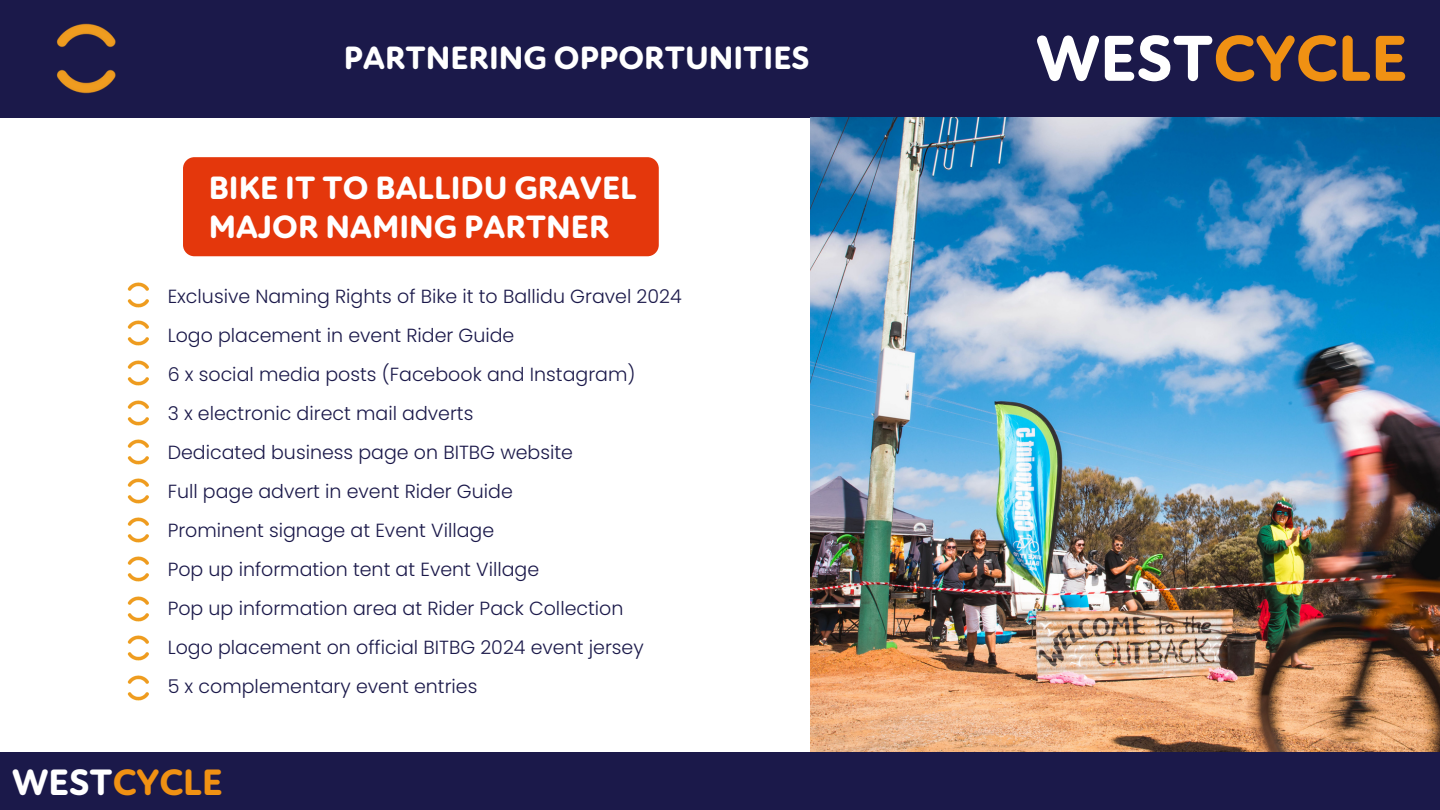
<style>
.page{position:relative;width:1440px;height:810px;background:#fff}
.page>*{position:absolute;margin:0;border:0;box-sizing:border-box;transform-origin:0 0}
.t1{font:800 66.1px "Atten Round New";color:#f09113}
.t2{font:800 37.5px "Atten Round New";color:#f09113}
.t3{font:800 33px/39px "Atten Round New";color:#fff}
.t4{font:300 19px "Poppins";color:#1b194a}
.s1{color:#fff}
</style>
<div class="page">
<div style="left:0;top:0;width:1440px;height:118px;background:#1b194a"></div>
<img style="left:57px;top:23px;width:59px;height:71px">
<img style="left:811px;top:118px;width:629px;height:634px">
<div style="left:0;top:752px;width:1440px;height:58px;background:#1b194a"></div>
<div style="left:183px;top:157px;width:476px;height:99px;background:#e4370c;border-radius:11px"></div>
<img style="left:127px;top:282px;width:22px;height:26px">
<img style="left:127px;top:439px;width:22px;height:26px">
<img style="left:127px;top:478px;width:22px;height:26px">
<img style="left:127px;top:596px;width:22px;height:25px">
<img style="left:127px;top:517px;width:22px;height:25px">
<img style="left:127px;top:556px;width:22px;height:25px">
<img style="left:127px;top:320px;width:22px;height:26px">
<img style="left:127px;top:360px;width:22px;height:26px">
<img style="left:127px;top:400px;width:22px;height:25px">
<img style="left:127px;top:635px;width:22px;height:26px">
<img style="left:127px;top:675px;width:22px;height:25px">
<h4 class="t3" style="left:344px;top:39px;width:467px">PARTNERING OPPORTUNITIES</h4>
<h1 class="t3" style="left:209px;top:169px;width:430px">BIKE IT TO BALLIDU GRAVEL<br>MAJOR NAMING PARTNER</h1>
<p class="t4" style="left:168px;top:283px;width:515px">Exclusive Naming Rights of Bike it to Ballidu Gravel 2024</p>
<p class="t4" style="left:168px;top:322px;width:348px">Logo placement in event Rider Guide</p>
<p class="t4" style="left:168px;top:361px;width:469px">6 x social media posts (Facebook and Instagram)</p>
<p class="t4" style="left:168px;top:400px;width:307px">3 x electronic direct mail adverts</p>
<p class="t4" style="left:168px;top:439px;width:407px">Dedicated business page on BITBG website</p>
<p class="t4" style="left:168px;top:478px;width:347px">Full page advert in event Rider Guide</p>
<p class="t4" style="left:168px;top:517px;width:328px">Prominent signage at Event Village</p>
<p class="t4" style="left:168px;top:556px;width:373px">Pop up information tent at Event Village</p>
<p class="t4" style="left:168px;top:595px;width:457px">Pop up information area at Rider Pack Collection</p>
<p class="t4" style="left:168px;top:634px;width:478px">Logo placement on official BITBG 2024 event jersey</p>
<p class="t4" style="left:168px;top:673px;width:311px">5 x complementary event entries</p>
<h4 class="t2" style="left:12px;top:761px;width:212px"><span class="s1">WEST</span>CYCLE</h4>
<p class="t1" style="left:1036px;top:20px;width:373px"><span class="s1">WEST</span>CYCLE</p>
</div>
